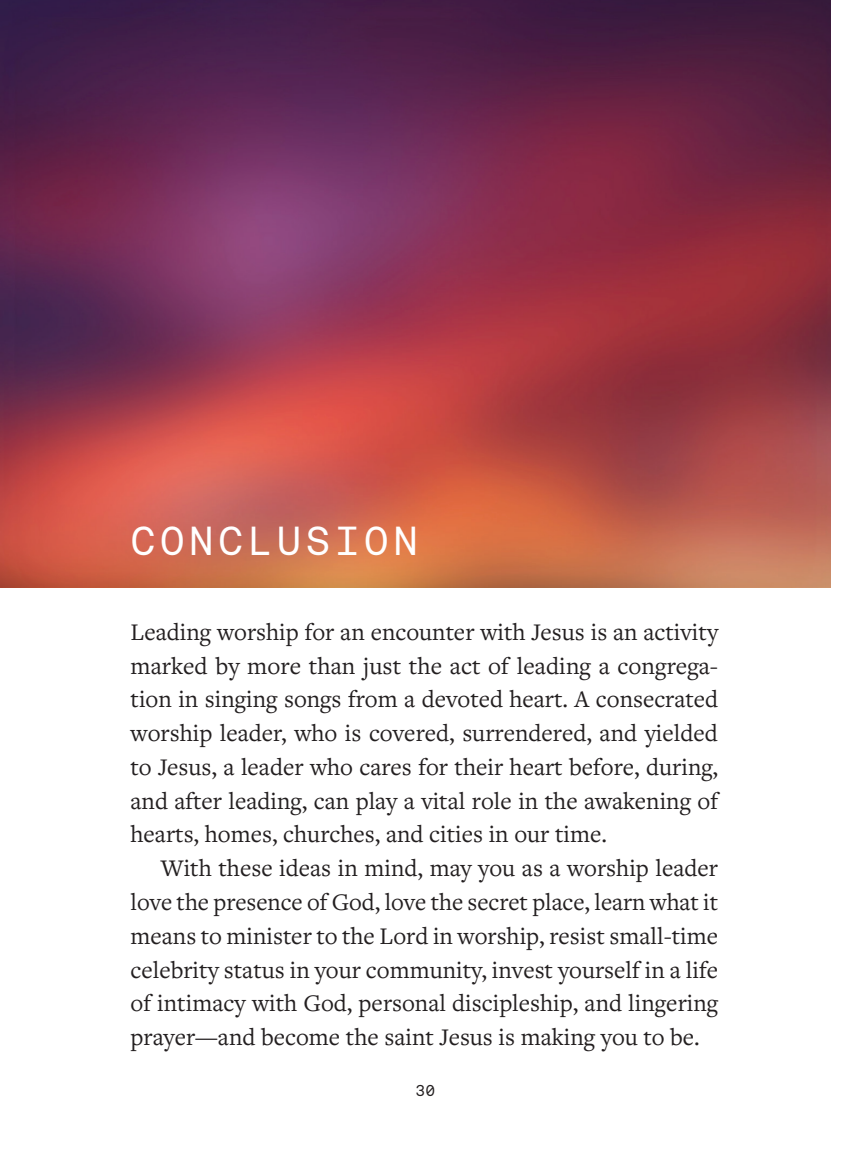
<style>
.page{position:relative;width:851px;height:1175px;background:#fff}
.page>*{position:absolute;margin:0;border:0;box-sizing:border-box;transform-origin:0 0}
.t1{font:40.5px "Aeonik Mono";letter-spacing:.1em;color:#fff}
.t2{font:24.75px/33.8px "Freight Text Pro";color:#231f20;text-align:justify}
.t3{font:15.75px "Aeonik Mono";color:#231f20}
</style>
<div class="page">
<img style="left:0;top:0;width:830px;height:587px">
<h1 class="t1" style="left:130px;top:518px;width:289px">CONCLUSION</h1>
<p class="t2" style="left:130px;top:614px;width:589px">Leading worship for an encounter with Jesus is an activity marked by more than just the act of leading a congrega&shy;tion in singing songs from a devoted heart. A consecrated worship leader, who is covered, surrendered, and yielded to Jesus, a leader who cares for their heart before, during, and after leading, can play a vital role in the awakening of hearts, homes, churches, and cities in our time.</p>
<p class="t2" style="left:130px;top:850px;width:589px;text-indent:30px">With these ideas in mind, may you as a worship leader love the presence of God, love the secret place, learn what it means to minister to the Lord in worship, resist small-time celebrity status in your community, invest yourself in a life of intimacy with God, personal discipleship, and lingering prayer—and become the saint Jesus is making you to be.</p>
<p class="t3" style="left:415px;top:1081px;width:21px">30</p>
</div>
